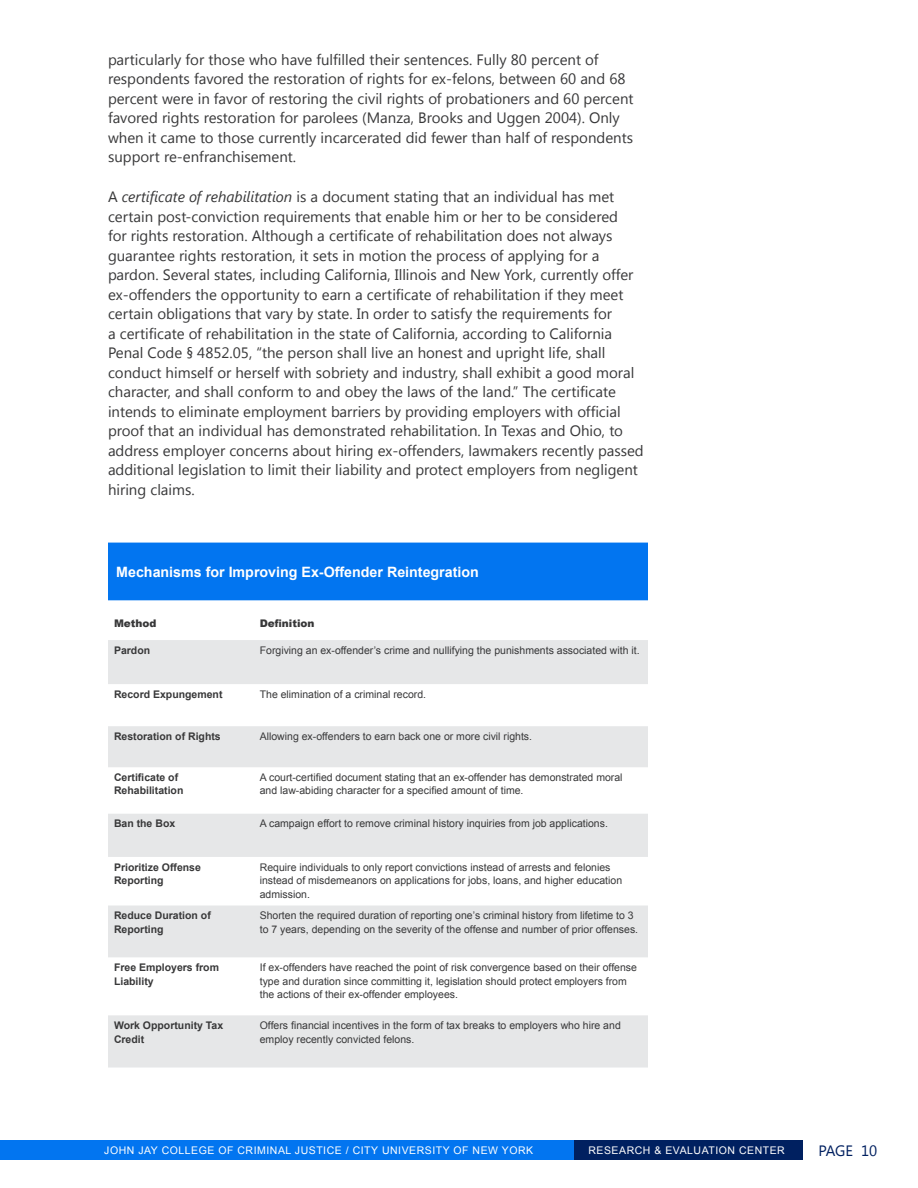
<style>
.page{position:relative;width:918px;height:1188px;background:#fff}
.page>*{position:absolute;margin:0;border:0;box-sizing:border-box;transform-origin:0 0}
.t1{font:15px/19.5px "Segoe UI";color:#383839}
.t2{font:15px "Segoe UI";letter-spacing:-.005em;color:#002060}
.t3{font:700 14.25px "Arial";color:#fff}
.t4{font:10.5px/13.5px "Arial";color:#383839}
.t5{font:700 10.5px/13.5px "Arial";color:#383839}
.t6{font:10.5px "Arial";letter-spacing:.05em;color:#fff}
.t7{font:900 10.5px "Arial";color:#383839}
.s1{font-style:italic}
</style>
<div class="page">
<div style="left:574px;top:1141px;width:229px;height:19px;background:#002060"></div>
<div style="left:0;top:1141px;width:574px;height:19px;background:#0275f0"></div>
<div style="left:108px;top:640px;width:540px;height:44px;background:#e6e7e8"></div>
<div style="left:108px;top:726px;width:540px;height:41px;background:#e6e7e8"></div>
<div style="left:108px;top:814px;width:540px;height:43px;background:#e6e7e8"></div>
<div style="left:108px;top:906px;width:540px;height:51px;background:#e6e7e8"></div>
<div style="left:108px;top:1015px;width:540px;height:53px;background:#e6e7e8"></div>
<div style="left:109px;top:543px;width:538px;height:57px;background:#0275f0"></div>
<p class="t1" style="left:108px;top:49px;width:527px">particularly for those who have fulfilled their sentences. Fully 80 percent of respondents favored the restoration of rights for ex-felons, between 60 and 68 percent were in favor of restoring the civil rights of probationers and 60 percent favored rights restoration for parolees (Manza, Brooks and Uggen 2004). Only when it came to those currently incarcerated did fewer than half of respondents support re-enfranchisement.</p>
<p class="t1" style="left:108px;top:186px;width:537px">A <span class="s1">certificate of rehabilitation</span> is a document stating that an individual has met certain post-conviction requirements that enable him or her to be considered<br>for rights restoration. Although a certificate of rehabilitation does not always guarantee rights restoration, it sets in motion the process of applying for a pardon. Several states, including California, Illinois and New York, currently offer ex-offenders the opportunity to earn a certificate of rehabilitation if they meet certain obligations that vary by state. In order to satisfy the requirements for<br>a certificate of rehabilitation in the state of California, according to California Penal Code § 4852.05, “the person shall live an honest and upright life, shall conduct himself or herself with sobriety and industry, shall exhibit a good moral character, and shall conform to and obey the laws of the land.” The certificate intends to eliminate employment barriers by providing employers with official proof that an individual has demonstrated rehabilitation. In Texas and Ohio, to address employer concerns about hiring ex-offenders, lawmakers recently passed additional legislation to limit their liability and protect employers from negligent hiring claims.</p>
<p class="t3" style="left:116px;top:562px;width:364px">Mechanisms for Improving Ex-Offender Reintegration</p>
<p class="t7" style="left:114px;top:616px;width:44px">Method</p>
<p class="t7" style="left:260px;top:616px;width:56px">Definition</p>
<p class="t5" style="left:114px;top:644px;width:38px">Pardon</p>
<p class="t4" style="left:260px;top:643px;width:381px">Forgiving an ex-offender’s crime and nullifying the punishments associated with it.</p>
<p class="t5" style="left:114px;top:688px;width:110px">Record Expungement</p>
<p class="t4" style="left:260px;top:687px;width:168px">The elimination of a criminal record.</p>
<p class="t5" style="left:114px;top:730px;width:108px">Restoration of Rights</p>
<p class="t4" style="left:260px;top:730px;width:274px">Allowing ex-offenders to earn back one or more civil rights.</p>
<p class="t5" style="left:114px;top:771px;width:71px">Certificate of<br>Rehabilitation</p>
<p class="t4" style="left:260px;top:771px;width:364px">A court-certified document stating that an ex-offender has demonstrated moral and law-abiding character for a specified amount of time.</p>
<p class="t5" style="left:114px;top:817px;width:63px">Ban the Box</p>
<p class="t4" style="left:260px;top:817px;width:350px">A campaign effort to remove criminal history inquiries from job applications.</p>
<p class="t5" style="left:114px;top:860px;width:88px">Prioritize Offense<br>Reporting</p>
<p class="t4" style="left:260px;top:860px;width:364px">Require individuals to only report convictions instead of arrests and felonies instead of misdemeanors on applications for jobs, loans, and higher education admission.</p>
<p class="t5" style="left:114px;top:909px;width:98px">Reduce Duration of<br>Reporting</p>
<p class="t4" style="left:260px;top:909px;width:380px">Shorten the required duration of reporting one’s criminal history from lifetime to 3 to 7 years, depending on the severity of the offense and number of prior offenses.</p>
<p class="t5" style="left:114px;top:961px;width:107px">Free Employers from<br>Liability</p>
<p class="t4" style="left:260px;top:961px;width:379px">If ex-offenders have reached the point of risk convergence based on their offense type and duration since committing it, legislation should protect employers from the actions of their ex-offender employees.</p>
<p class="t5" style="left:114px;top:1019px;width:111px">Work Opportunity Tax<br>Credit</p>
<p class="t4" style="left:260px;top:1019px;width:363px">Offers financial incentives in the form of tax breaks to employers who hire and employ recently convicted felons.</p>
<p class="t6" style="left:104px;top:1144px;width:430px">JOHN JAY COLLEGE OF CRIMINAL JUSTICE / CITY UNIVERSITY OF NEW YORK</p>
<p class="t6" style="left:588px;top:1144px;width:198px">RESEARCH &amp; EVALUATION CENTER</p>
<p class="t2" style="left:819px;top:1141px;width:60px">PAGE 10</p>
</div>
